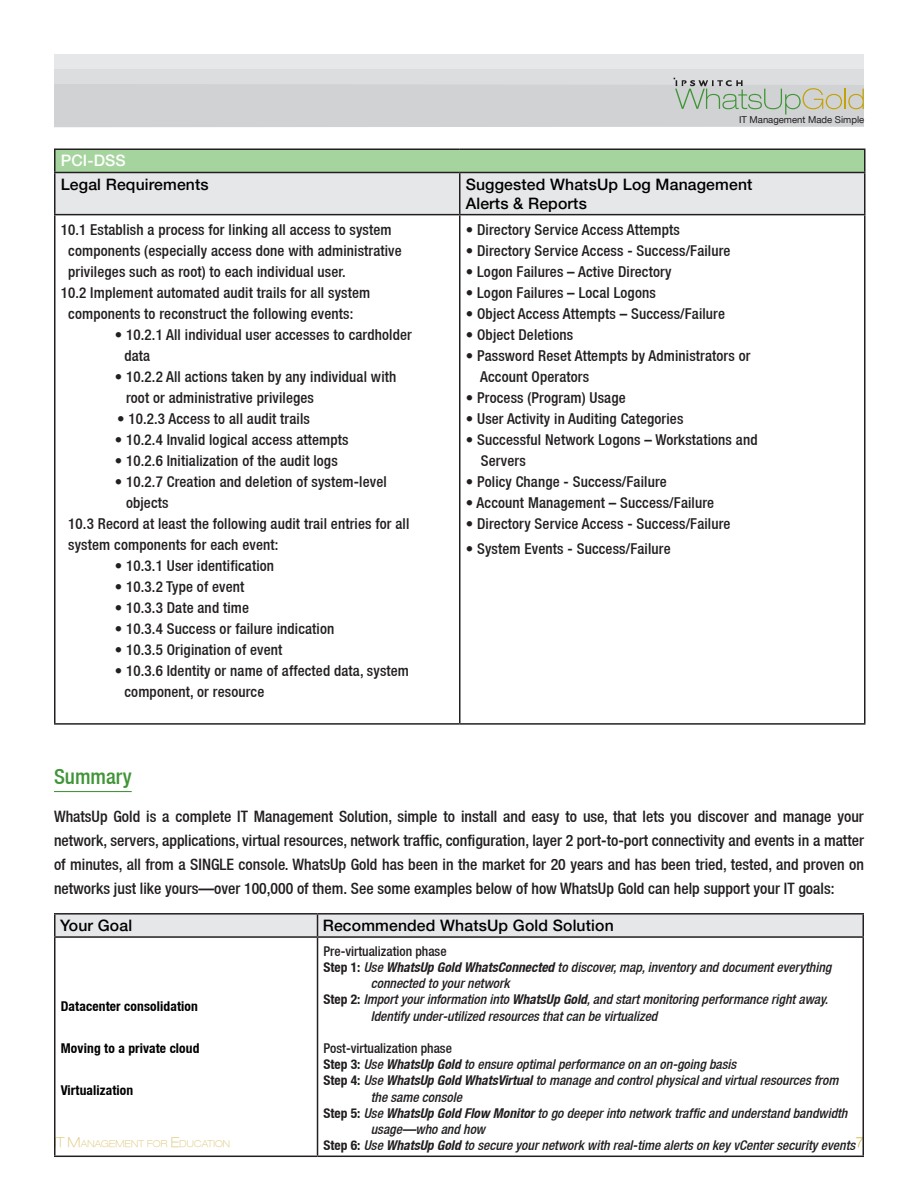
<style>
.page{position:relative;width:918px;height:1188px;background:#fff}
.page>*{position:absolute;margin:0;border:0;box-sizing:border-box;transform-origin:0 0}
.Section_Head{font:500 condensed 21px "Helvetica Neue LT";color:#3f9537}
.Body{font:500 condensed 15.75px/24px "Helvetica Neue LT";color:#231f20;text-align:justify}
.Title_Main{font:500 15.75px/18.9px "Helvetica Neue LT";letter-spacing:.01em;color:#000}
.Title_Main-2{font:500 15.75px "Helvetica Neue LT";letter-spacing:.01em;color:#fff}
.Title_Main-3{font:500 condensed 15px/21px "Helvetica Neue LT";letter-spacing:.01em;color:#231f20}
.t1{font:italic 500 condensed 13.5px/16.2px "Helvetica Neue LT";color:#231f20}
.Title_Main-4{font:700 condensed 13.5px "Helvetica Neue LT";letter-spacing:.01em;color:#000}
.t2{font:500 condensed 13.5px "Helvetica Neue LT";color:#231f20}
.t3{font:100 expanded 13.5px "Helvetica Neue LT";color:#c2a205}
.t4{font:100 expanded 9.45px "Helvetica Neue LT";letter-spacing:.015em;color:#dbc26e}
.t5{font:9.45px "Helvetica Neue LT";color:#201d1e}
.s1{font-weight:700;font-style:normal}
.s2{font-weight:700}
.s3{font-size:13.5px}
</style>
<div class="page">
<div style="left:54px;top:54px;width:810px;height:42px;background:#e6e7e9"></div>
<div style="left:54px;top:69px;width:810px;height:42px;background:#dcdddf"></div>
<svg style="left:54px;top:78px;width:810px;height:49px"></svg>
<hr style="left:54px;top:791px;width:78px;height:1px;background:#3f9537">
<div style="left:55px;top:149px;width:810px;height:23px;background:#a6d49e"></div>
<div style="left:56px;top:173px;width:808px;height:41px;background:#e6e7e9"></div>
<hr style="left:54px;top:148px;width:406px;height:2px;background:#231f20">
<hr style="left:54px;top:150px;width:2px;height:22px;background:#231f20">
<hr style="left:460px;top:148px;width:406px;height:2px;background:#231f20">
<hr style="left:864px;top:150px;width:2px;height:22px;background:#231f20">
<hr style="left:54px;top:172px;width:406px;height:1px;background:#231f20">
<hr style="left:54px;top:173px;width:2px;height:41px;background:#231f20">
<hr style="left:460px;top:172px;width:406px;height:1px;background:#231f20">
<hr style="left:459px;top:173px;width:1px;height:41px;background:#231f20">
<hr style="left:864px;top:173px;width:2px;height:41px;background:#231f20">
<hr style="left:54px;top:214px;width:406px;height:1px;background:#231f20">
<hr style="left:54px;top:215px;width:2px;height:508px;background:#231f20">
<hr style="left:460px;top:214px;width:406px;height:1px;background:#231f20">
<hr style="left:459px;top:215px;width:1px;height:508px;background:#231f20">
<hr style="left:864px;top:215px;width:2px;height:508px;background:#231f20">
<hr style="left:54px;top:723px;width:406px;height:2px;background:#231f20">
<hr style="left:460px;top:723px;width:406px;height:2px;background:#231f20">
<hr style="left:54px;top:913px;width:264px;height:2px;background:#231f20">
<hr style="left:54px;top:915px;width:2px;height:21px;background:#231f20">
<hr style="left:318px;top:913px;width:546px;height:2px;background:#231f20">
<div style="left:55px;top:914px;width:808px;height:22px;background:#e6e7e9"></div>
<hr style="left:862px;top:915px;width:2px;height:21px;background:#231f20">
<hr style="left:54px;top:936px;width:264px;height:2px;background:#231f20">
<hr style="left:54px;top:938px;width:2px;height:218px;background:#231f20">
<hr style="left:318px;top:936px;width:546px;height:2px;background:#231f20">
<hr style="left:317px;top:938px;width:1px;height:218px;background:#231f20">
<hr style="left:862px;top:938px;width:2px;height:218px;background:#231f20">
<hr style="left:54px;top:1156px;width:264px;height:1px;background:#231f20">
<hr style="left:318px;top:1156px;width:546px;height:1px;background:#231f20">
<p class="t5" style="left:739px;top:114px;width:127px">IT Management Made Simple</p>
<p class="Title_Main-2" style="left:61px;top:152px;width:67px">PCI-DSS</p>
<p class="Title_Main" style="left:61px;top:175px;width:149px">Legal Requirements</p>
<p class="Title_Main" style="left:466px;top:175px;width:288px">Suggested WhatsUp Log Management<br>Alerts &amp; Reports</p>
<p class="Title_Main-3" style="left:68px;top:219px;width:335px;text-indent:-8px">10.1 Establish a process for linking all access to system components (especially access done with administrative privileges such as root) to each individual user.</p>
<p class="Title_Main-3" style="left:68px;top:282px;width:304px;text-indent:-8px">10.2 Implement automated audit trails for all system components to reconstruct the following events:</p>
<p class="Title_Main-3" style="left:124px;top:324px;width:289px;text-indent:-10px">• 10.2.1 All individual user accesses to cardholder data</p>
<p class="Title_Main-3" style="left:115px;top:366px;width:283px">• 10.2.2 All actions taken by any individual with</p>
<p class="Title_Main-3" style="left:126px;top:387px;width:189px">root or administrative privileges</p>
<p class="Title_Main-3" style="left:117px;top:408px;width:194px">• 10.2.3 Access to all audit trails</p>
<p class="Title_Main-3" style="left:115px;top:429px;width:235px">• 10.2.4 Invalid logical access attempts</p>
<p class="Title_Main-3" style="left:115px;top:450px;width:224px">• 10.2.6 Initialization of the audit logs</p>
<p class="Title_Main-3" style="left:126px;top:471px;width:262px;text-indent:-11px">• 10.2.7 Creation and deletion of system-level objects</p>
<p class="Title_Main-3" style="left:68px;top:513px;width:343px">10.3 Record at least the following audit trail entries for all system components for each event:</p>
<p class="Title_Main-3" style="left:115px;top:555px;width:161px">• 10.3.1 User identification</p>
<p class="Title_Main-3" style="left:115px;top:576px;width:131px">• 10.3.2 Type of event</p>
<p class="Title_Main-3" style="left:115px;top:597px;width:136px">• 10.3.3 Date and time</p>
<p class="Title_Main-3" style="left:115px;top:618px;width:221px">• 10.3.4 Success or failure indication</p>
<p class="Title_Main-3" style="left:115px;top:639px;width:169px">• 10.3.5 Origination of event</p>
<p class="Title_Main-3" style="left:124px;top:660px;width:286px;text-indent:-10px">• 10.3.6 Identity or name of affected data, system component, or resource</p>
<p class="Title_Main-3" style="left:466px;top:219px;width:216px">• Directory Service Access Attempts</p>
<p class="Title_Main-3" style="left:466px;top:240px;width:266px">• Directory Service Access - Success/Failure</p>
<p class="Title_Main-3" style="left:466px;top:261px;width:207px">• Logon Failures – Active Directory</p>
<p class="Title_Main-3" style="left:466px;top:282px;width:192px">• Logon Failures – Local Logons</p>
<p class="Title_Main-3" style="left:466px;top:303px;width:261px">• Object Access Attempts – Success/Failure</p>
<p class="Title_Main-3" style="left:466px;top:324px;width:109px">• Object Deletions</p>
<p class="Title_Main-3" style="left:480px;top:345px;width:272px;text-indent:-14px">• Password Reset Attempts by Administrators or<br>Account Operators</p>
<p class="Title_Main-3" style="left:466px;top:387px;width:161px">• Process (Program) Usage</p>
<p class="Title_Main-3" style="left:466px;top:408px;width:219px">• User Activity in Auditing Categories</p>
<p class="Title_Main-3" style="left:481px;top:429px;width:278px;text-indent:-15px">• Successful Network Logons – Workstations and<br>Servers</p>
<p class="Title_Main-3" style="left:466px;top:471px;width:203px">• Policy Change - Success/Failure</p>
<p class="Title_Main-3" style="left:466px;top:492px;width:250px">• Account Management – Success/Failure</p>
<p class="Title_Main-3" style="left:466px;top:513px;width:266px">• Directory Service Access - Success/Failure</p>
<p class="Title_Main-3" style="left:466px;top:538px;width:206px">• System Events - Success/Failure</p>
<p class="Section_Head" style="left:54px;top:764px;width:79px">Summary</p>
<p class="Body" style="left:54px;top:804px;width:812px">WhatsUp Gold is a complete IT Management Solution, simple to install and easy to use, that lets you discover and manage your network, servers, applications, virtual resources, network traffic, configuration, layer 2 port-to-port connectivity and events in a matter of minutes, all from a SINGLE console. WhatsUp Gold has been in the market for 20 years and has been tried, tested, and proven on networks just like yours—over 100,000 of them. See some examples below of how WhatsUp Gold can help support your IT goals:</p>
<p class="Title_Main" style="left:60px;top:916px;width:74px">Your Goal</p>
<p class="Title_Main" style="left:323px;top:916px;width:292px">Recommended WhatsUp Gold Solution</p>
<p class="t2" style="left:324px;top:943px;width:125px">Pre-virtualization phase</p>
<p class="t1" style="left:371px;top:959px;width:462px;text-indent:-47px"><span class="s1">Step 1:</span> Use <span class="s2">WhatsUp Gold WhatsConnected</span> to discover, map, inventory and document everything connected to your network</p>
<p class="t1" style="left:371px;top:991px;width:459px;text-indent:-47px"><span class="s1">Step 2:</span> Import your information into <span class="s2">WhatsUp Gold</span>, and start monitoring performance right away.<br>Identify under-utilized resources that can be virtualized</p>
<p class="t2" style="left:324px;top:1040px;width:130px">Post-virtualization phase</p>
<p class="t1" style="left:324px;top:1056px;width:414px"><span class="s1">Step 3:</span> Use <span class="s2">WhatsUp Gold</span> to ensure optimal performance on an on-going basis</p>
<p class="t1" style="left:371px;top:1072px;width:469px;text-indent:-47px"><span class="s1">Step 4:</span> Use <span class="s2">WhatsUp Gold WhatsVirtual</span> to manage and control physical and virtual resources from the same console</p>
<p class="t1" style="left:371px;top:1105px;width:478px;text-indent:-47px"><span class="s1">Step 5:</span> Use <span class="s2">WhatsUp Gold Flow Monitor</span> to go deeper into network traffic and understand bandwidth usage—who and how</p>
<p class="t1" style="left:324px;top:1137px;width:533px"><span class="s1">Step 6:</span> Use <span class="s2">WhatsUp Gold</span> to secure your network with real-time alerts on key vCenter security events</p>
<p class="Title_Main-4" style="left:61px;top:998px;width:139px">Datacenter consolidation</p>
<p class="Title_Main-4" style="left:61px;top:1040px;width:140px">Moving to a private cloud</p>
<p class="Title_Main-4" style="left:61px;top:1082px;width:74px">Virtualization</p>
<p class="t4" style="left:54px;top:1138px;width:178px"><span class="s3">IT M</span>ANAGEMENT FOR <span class="s3">E</span>DUCATION</p>
<p class="t3" style="left:856px;top:1134px;width:10px">7</p>
</div>
